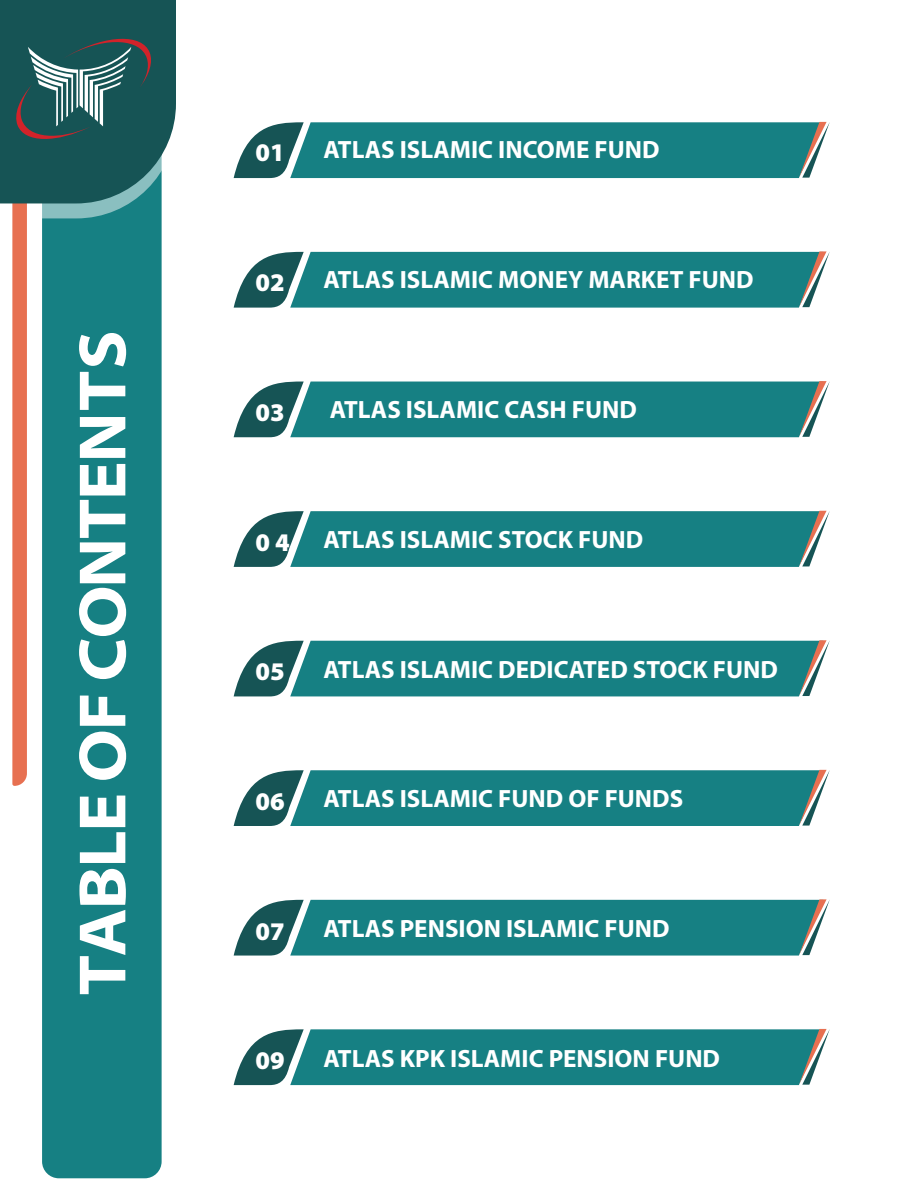
<style>
.page{position:relative;width:918px;height:1188px;background:#fff}
.page>*{position:absolute;margin:0;border:0;box-sizing:border-box;transform-origin:0 0}
.t1{font:700 semi-expanded 67.5px "Myriad Pro";letter-spacing:-.02em;color:#fff}
.t2{font:900 25.5px "Myriad Pro";color:#fff}
.t3{font:700 25.05px "Myriad Pro";color:#fff}
</style>
<div class="page">
<div style="left:42px;top:78px;width:120px;height:1100px;background:#168083;border-radius:17px"></div>
<svg style="left:0;top:0;width:176px;height:786px"></svg>
<svg style="left:234px;top:122px;width:596px;height:56px;background:#268487"></svg>
<svg style="left:234px;top:251px;width:596px;height:57px;background:#298689"></svg>
<svg style="left:234px;top:511px;width:596px;height:56px;background:#268486"></svg>
<svg style="left:234px;top:381px;width:596px;height:56px;background:#278587"></svg>
<svg style="left:234px;top:770px;width:596px;height:56px;background:#268486"></svg>
<svg style="left:234px;top:640px;width:596px;height:56px;background:#278587"></svg>
<svg style="left:234px;top:899px;width:596px;height:57px;background:#298689"></svg>
<svg style="left:234px;top:1029px;width:596px;height:56px;background:#268487"></svg>
<h1 class="t1" style="left:64px;top:995px;width:667px;rotate:-90deg">TABLE OF CONTENTS</h1>
<p class="t2" style="left:256px;top:138px;width:31px">01</p>
<p class="t3" style="left:324px;top:136px;width:338px">ATLAS ISLAMIC INCOME FUND</p>
<p class="t2" style="left:256px;top:268px;width:31px">02</p>
<p class="t3" style="left:324px;top:266px;width:432px">ATLAS ISLAMIC MONEY MARKET FUND</p>
<p class="t2" style="left:256px;top:398px;width:31px">03</p>
<p class="t3" style="left:330px;top:396px;width:309px">ATLAS ISLAMIC CASH FUND</p>
<p class="t2" style="left:256px;top:528px;width:36px">0 4</p>
<p class="t3" style="left:324px;top:525px;width:321px">ATLAS ISLAMIC STOCK FUND</p>
<p class="t2" style="left:256px;top:657px;width:31px">05</p>
<p class="t3" style="left:324px;top:655px;width:456px">ATLAS ISLAMIC DEDICATED STOCK FUND</p>
<p class="t2" style="left:256px;top:787px;width:31px">06</p>
<p class="t3" style="left:324px;top:785px;width:361px">ATLAS ISLAMIC FUND OF FUNDS</p>
<p class="t2" style="left:256px;top:917px;width:31px">07</p>
<p class="t3" style="left:324px;top:915px;width:348px">ATLAS PENSION ISLAMIC FUND</p>
<p class="t2" style="left:256px;top:1046px;width:31px">09</p>
<p class="t3" style="left:324px;top:1044px;width:398px">ATLAS KPK ISLAMIC PENSION FUND</p>
</div>
